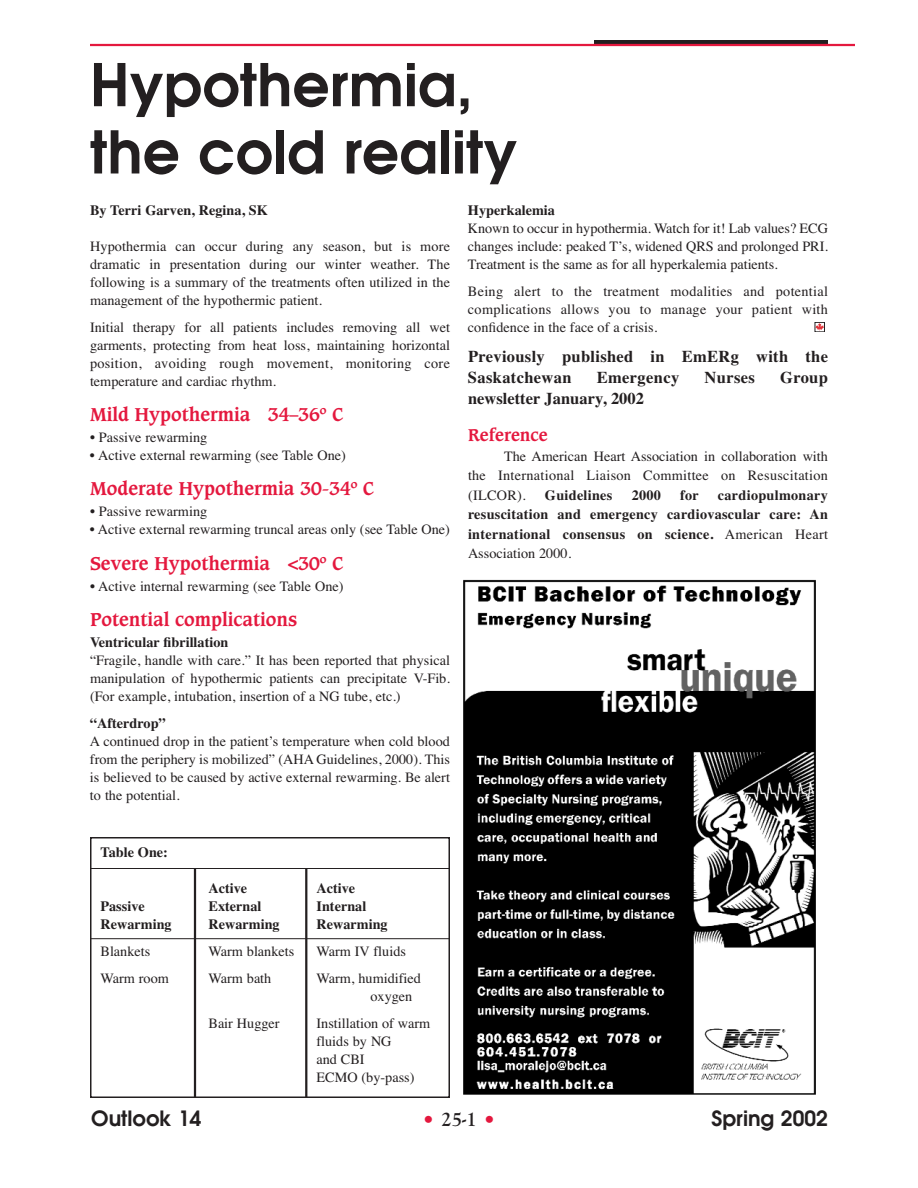
<style>
.page{position:relative;width:918px;height:1188px;background:#fff}
.page>*{position:absolute;margin:0;border:0;box-sizing:border-box;transform-origin:0 0}
.t1{font:600 58.5px/67.2px "Avant Garde";color:#231f20}
.t2{font:600 21px "Avant Garde";color:#231f20}
.t3{font:700 21px "Goudy Old Style T";color:#231f20}
.t4{font:700 18px "Caxton";color:#e4183e}
.t5{font:700 16.5px/21px "Times";letter-spacing:.02em;color:#231f20}
.t6{font:700 16.5px "Times";color:#231f20}
.t7{font:700 16.5px "Caxton";color:#e4183e}
.t8{font:14.25px/18px "Times";color:#231f20;text-align:justify}
.t9{font:700 14.25px/19.5px "Times";color:#231f20;text-align:justify}
.t10{font:700 14.25px "Times";letter-spacing:.02em;color:#231f20}
.s1{font-weight:400}
.s2{font-family:"Avant Garde";font-weight:600;color:#e4183e}
</style>
<div class="page">
<svg style="left:594px;top:40px;width:234px;height:4px"></svg>
<hr style="left:90px;top:44px;width:765px;height:2px;background:#e4183e">
<svg style="left:817px;top:324px;width:6px;height:6px"></svg>
<div style="left:815px;top:322px;width:10px;height:10px;border:1px solid #231f20"></div>
<div style="left:90px;top:837px;width:360px;height:261px;border:2px solid #231f20"></div>
<hr style="left:194px;top:868px;width:2px;height:230px;background:#231f20">
<hr style="left:305px;top:868px;width:2px;height:230px;background:#231f20">
<hr style="left:90px;top:868px;width:360px;height:1px;background:#231f20">
<hr style="left:90px;top:938px;width:360px;height:1px;background:#231f20">
<img style="left:463px;top:579px;width:353px;height:516px">
<h1 class="t1" style="left:90px;top:52px;width:429px">Hypothermia, the cold reality</h1>
<p class="t9" style="left:90px;top:200px;width:179px">By Terri Garven, Regina, SK</p>
<p class="t8" style="left:90px;top:237px;width:362px">Hypothermia can occur during any season, but is more dramatic in presentation during our winter weather. The following is a summary of the treatments often utilized in the management of the hypothermic patient.</p>
<p class="t8" style="left:90px;top:318px;width:362px">Initial therapy for all patients includes removing all wet garments, protecting from heat loss, maintaining horizontal position, avoiding rough movement, monitoring core temperature and cardiac rhythm.</p>
<p class="t4" style="left:90px;top:406px;width:255px">Mild Hypothermia 34–36º C</p>
<p class="t8" style="left:90px;top:428px;width:119px">• Passive rewarming</p>
<p class="t8" style="left:90px;top:446px;width:257px">• Active external rewarming (see Table One)</p>
<p class="t4" style="left:90px;top:481px;width:285px">Moderate Hypothermia 30-34º C</p>
<p class="t8" style="left:90px;top:503px;width:119px">• Passive rewarming</p>
<p class="t8" style="left:90px;top:521px;width:362px">• Active external rewarming truncal areas only (see Table One)</p>
<p class="t4" style="left:90px;top:555px;width:255px">Severe Hypothermia &lt;30º C</p>
<p class="t8" style="left:90px;top:577px;width:255px">• Active internal rewarming (see Table One)</p>
<p class="t4" style="left:90px;top:611px;width:209px">Potential complications</p>
<p class="t9" style="left:90px;top:632px;width:140px">Ventricular fibrillation</p>
<p class="t8" style="left:90px;top:651px;width:362px">“Fragile, handle with care.” It has been reported that physical manipulation of hypothermic patients can precipitate V-Fib. (For example, intubation, insertion of a NG tube, etc.)</p>
<p class="t9" style="left:90px;top:713px;width:77px">“Afterdrop”</p>
<p class="t8" style="left:90px;top:732px;width:362px">A continued drop in the patient’s temperature when cold blood from the periphery is mobilized” (AHA Guidelines, 2000). This is believed to be caused by active external rewarming. Be alert to the potential.</p>
<p class="t9" style="left:100px;top:843px;width:69px">Table One:</p>
<p class="t9" style="left:208px;top:879px;width:40px">Active</p>
<p class="t9" style="left:316px;top:879px;width:40px">Active</p>
<p class="t9" style="left:100px;top:897px;width:46px">Passive</p>
<p class="t9" style="left:208px;top:897px;width:55px">External</p>
<p class="t9" style="left:316px;top:897px;width:51px">Internal</p>
<p class="t9" style="left:100px;top:915px;width:73px">Rewarming</p>
<p class="t9" style="left:208px;top:915px;width:73px">Rewarming</p>
<p class="t9" style="left:316px;top:915px;width:73px">Rewarming</p>
<p class="t8" style="left:100px;top:942px;width:51px">Blankets</p>
<p class="t8" style="left:208px;top:942px;width:87px">Warm blankets</p>
<p class="t8" style="left:316px;top:942px;width:91px">Warm IV fluids</p>
<p class="t8" style="left:100px;top:969px;width:70px">Warm room</p>
<p class="t8" style="left:208px;top:969px;width:64px">Warm bath</p>
<p class="t8" style="left:370px;top:969px;width:52px;text-indent:-54px">Warm, humidified oxygen</p>
<p class="t8" style="left:208px;top:1014px;width:73px">Bair Hugger</p>
<p class="t8" style="left:316px;top:1014px;width:115px;text-align:left">Instillation of warm fluids by NG<br>and CBI<br>ECMO (by-pass)</p>
<p class="t9" style="left:468px;top:200px;width:89px">Hyperkalemia</p>
<p class="t8" style="left:468px;top:219px;width:362px">Known to occur in hypothermia. Watch for it! Lab values? ECG changes include: peaked T’s, widened QRS and prolonged PRI.<br>Treatment is the same as for all hyperkalemia patients.</p>
<p class="t8" style="left:468px;top:282px;width:362px">Being alert to the treatment modalities and potential complications allows you to manage your patient with confidence in the face of a crisis.</p>
<p class="t5" style="left:468px;top:346px;width:362px">Previously published in EmERg with the<br>Saskatchewan</p>
<p class="t5" style="left:597px;top:367px;width:84px">Emergency</p>
<p class="t5" style="left:705px;top:367px;width:52px">Nurses</p>
<p class="t5" style="left:780px;top:367px;width:49px">Group</p>
<p class="t6" style="left:468px;top:389px;width:178px">newsletter January, 2002</p>
<p class="t7" style="left:468px;top:428px;width:81px">Reference</p>
<p class="t8" style="left:468px;top:446px;width:362px;line-height:19.5px;text-indent:36px">The American Heart Association in collaboration with the International Liaison Committee on Resuscitation (ILCOR).</p>
<p class="t9" style="left:468px;top:485px;width:362px;text-indent:250px">cardiopulmonary resuscitation and emergency cardiovascular care: An international consensus on science. <span class="s1">American Heart Association 2000.</span></p>
<p class="t10" style="left:545px;top:487px;width:69px">Guidelines</p>
<p class="t9" style="left:632px;top:485px;width:31px">2000</p>
<p class="t9" style="left:680px;top:485px;width:20px">for</p>
<h2 class="t2" style="left:91px;top:1106px;width:112px">Outlook 14</h2>
<h2 class="t3" style="left:422px;top:1106px;width:75px"><span class="s2">•</span> 25-1 <span class="s2">•</span></h2>
<h2 class="t2" style="left:712px;top:1106px;width:118px">Spring 2002</h2>
</div>
